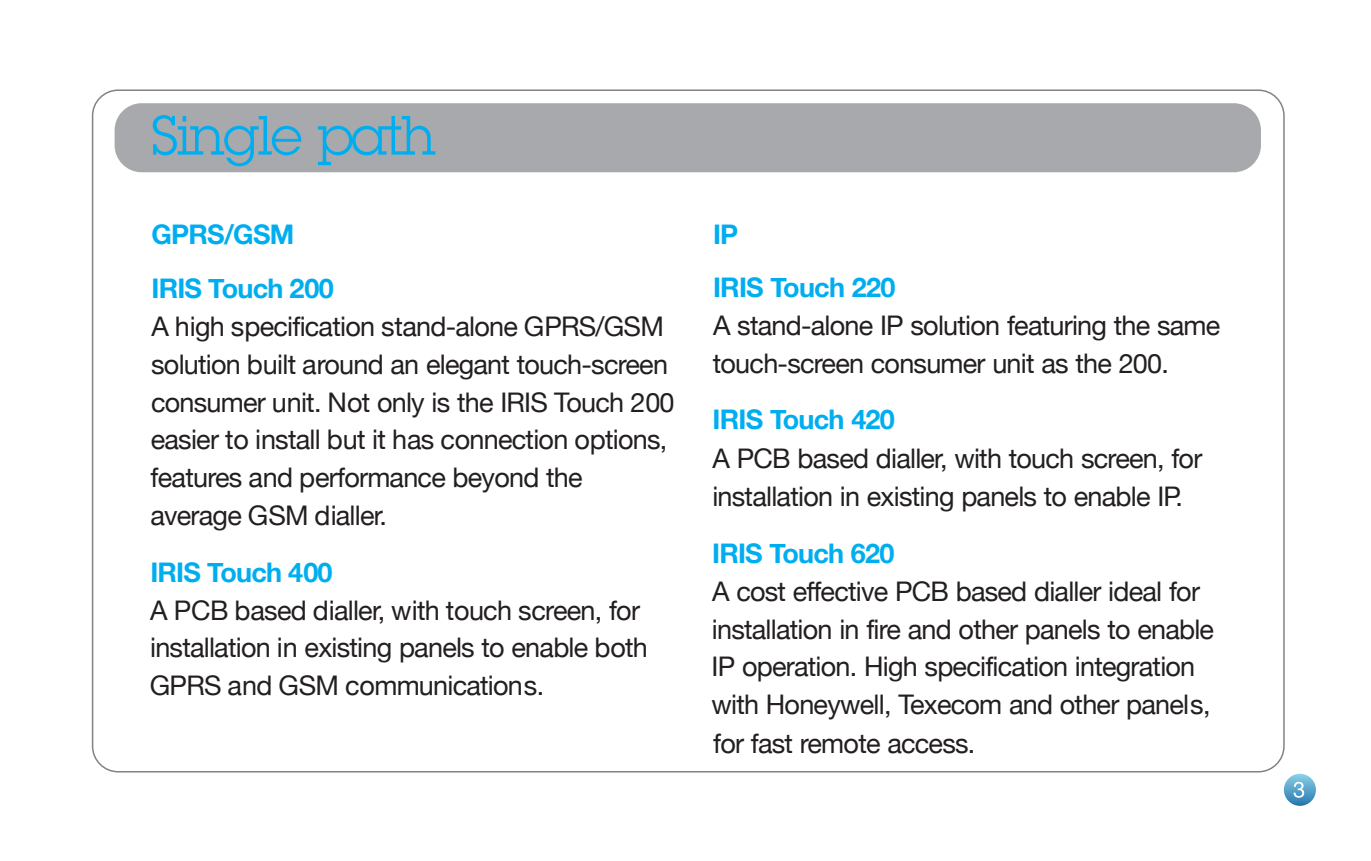
<style>
.page{position:relative;width:1371px;height:861px;background:#fff}
.page>*{position:absolute;margin:0;border:0;box-sizing:border-box;transform-origin:0 0}
.t1{font:54px "Lubalin Graph";letter-spacing:-.03em;color:#00aeef}
.t2{font:27px/37.8px "Helvetica Neue";letter-spacing:-.03em;color:#231f20}
.t3{font:700 27px/53.7px "Helvetica Neue";letter-spacing:-.03em;color:#00aeef}
</style>
<div class="page">
<div style="left:116px;top:105px;width:1143px;height:66px;background:#a8a9ad;border-radius:26px"></div>
<div style="left:115px;top:103px;width:1146px;height:69px;border:3px solid #a8a9ad;border-radius:26px"></div>
<svg style="left:1283px;top:773px;width:33px;height:32px"></svg>
<svg style="left:1293px;top:781px;width:11px;height:16px"></svg>
<h1 class="t1" style="left:151px;top:116px;width:286px">Single path</h1>
<p class="t3" style="left:151px;top:207px;width:184px">GPRS/GSM<br>IRIS Touch 200</p>
<p class="t2" style="left:150px;top:307px;width:526px">A high specification stand-alone GPRS/GSM solution built around an elegant touch-screen consumer unit. Not only is the IRIS Touch 200 easier to install but it has connection options, features and performance beyond the average GSM dialler.</p>
<p class="t3" style="left:150px;top:544px;width:184px">IRIS Touch 400</p>
<p class="t2" style="left:150px;top:590px;width:499px">A PCB based dialler, with touch screen, for installation in existing panels to enable both<br>GPRS and GSM communications .</p>
<p class="t3" style="left:713px;top:207px;width:184px">IP<br>IRIS Touch 220</p>
<p class="t2" style="left:713px;top:306px;width:509px">A stand-alone IP solution featuring the same touch-screen consumer unit as the 200.</p>
<p class="t3" style="left:712px;top:392px;width:184px">IRIS Touch 420</p>
<p class="t2" style="left:712px;top:438px;width:491px">A PCB based dialler, with touch screen, for installation in existing panels to enable IP.</p>
<p class="t3" style="left:712px;top:525px;width:184px">IRIS Touch 620</p>
<p class="t2" style="left:711px;top:571px;width:504px">A cost effective PCB based dialler ideal for installation in fire and other panels to enable IP operation. High specification integration with Honeywell, Texecom and other panels, for fast remote access.</p>
</div>
